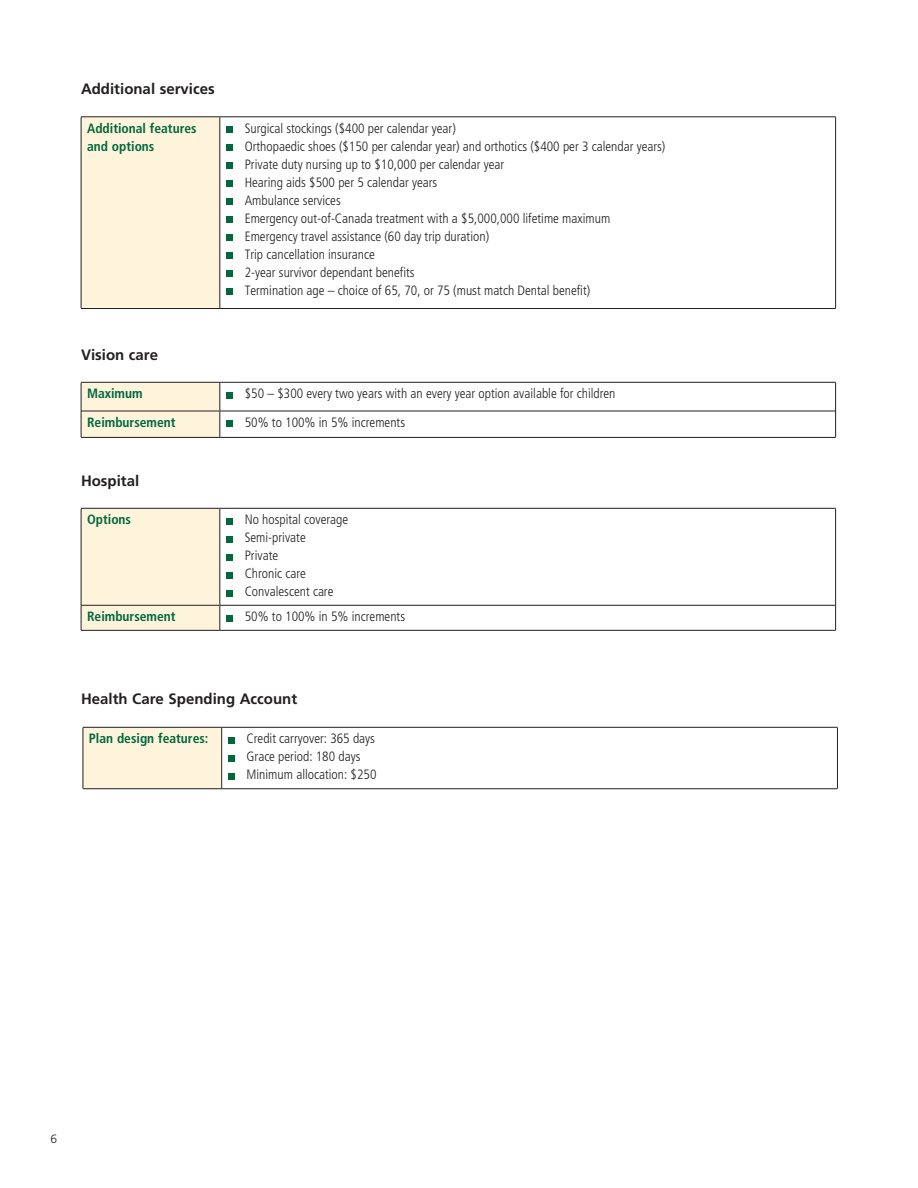
<style>
.page{position:relative;width:918px;height:1188px;background:#fff}
.page>*{position:absolute;margin:0;border:0;box-sizing:border-box;transform-origin:0 0}
.Text_Bold{font:700 15px "Frutiger";color:#231f20}
.Chart_-_Body{font:300 condensed 13.5px "Frutiger";color:#231f20}
.chart_table_body_bol{font:700 condensed 13.5px/18px "Frutiger";color:#00673e}
.t1{font:300 12px "Frutiger";color:#231f20}
</style>
<div class="page">
<div style="left:81px;top:117px;width:139px;height:192px;background:#fef4db"></div>
<hr style="left:81px;top:116px;width:139px;height:1px;background:#231f20">
<hr style="left:220px;top:116px;width:616px;height:1px;background:#231f20">
<hr style="left:81px;top:308px;width:139px;height:1px;background:#231f20">
<hr style="left:220px;top:308px;width:616px;height:1px;background:#231f20">
<hr style="left:81px;top:117px;width:1px;height:191px;background:#231f20">
<hr style="left:220px;top:117px;width:1px;height:191px;background:#231f20">
<hr style="left:835px;top:117px;width:1px;height:191px;background:#231f20">
<div style="left:226px;top:126px;width:7px;height:7px;background:#00673e"></div>
<div style="left:226px;top:144px;width:7px;height:7px;background:#00673e"></div>
<div style="left:226px;top:162px;width:7px;height:7px;background:#00673e"></div>
<div style="left:226px;top:180px;width:7px;height:7px;background:#00673e"></div>
<div style="left:226px;top:198px;width:7px;height:7px;background:#00673e"></div>
<div style="left:226px;top:216px;width:7px;height:7px;background:#00673e"></div>
<div style="left:226px;top:234px;width:7px;height:7px;background:#00673e"></div>
<div style="left:226px;top:252px;width:7px;height:7px;background:#00673e"></div>
<div style="left:226px;top:270px;width:7px;height:7px;background:#00673e"></div>
<div style="left:226px;top:288px;width:7px;height:7px;background:#00673e"></div>
<hr style="left:220px;top:382px;width:616px;height:1px;background:#231f20">
<hr style="left:220px;top:411px;width:616px;height:1px;background:#231f20">
<hr style="left:81px;top:437px;width:139px;height:1px;background:#231f20">
<hr style="left:220px;top:437px;width:616px;height:1px;background:#231f20">
<svg style="left:81px;top:382px;width:140px;height:55px;background:#f4ead2"></svg>
<svg style="left:835px;top:383px;width:1px;height:54px"></svg>
<div style="left:226px;top:392px;width:7px;height:6px;background:#00673e"></div>
<div style="left:226px;top:420px;width:7px;height:7px;background:#00673e"></div>
<hr style="left:220px;top:508px;width:616px;height:1px;background:#231f20">
<hr style="left:220px;top:605px;width:616px;height:1px;background:#231f20">
<hr style="left:81px;top:630px;width:139px;height:1px;background:#231f20">
<hr style="left:220px;top:630px;width:616px;height:1px;background:#231f20">
<hr style="left:835px;top:509px;width:1px;height:96px;background:#231f20">
<div style="left:81px;top:508px;width:140px;height:122px;background:#fef4db"></div>
<svg style="left:835px;top:605px;width:1px;height:25px"></svg>
<div style="left:226px;top:518px;width:7px;height:6px;background:#00673e"></div>
<div style="left:226px;top:536px;width:7px;height:6px;background:#00673e"></div>
<div style="left:226px;top:554px;width:7px;height:6px;background:#00673e"></div>
<div style="left:226px;top:572px;width:7px;height:6px;background:#00673e"></div>
<div style="left:226px;top:590px;width:7px;height:6px;background:#00673e"></div>
<div style="left:226px;top:615px;width:7px;height:6px;background:#00673e"></div>
<div style="left:83px;top:727px;width:139px;height:62px;background:#fef4db"></div>
<hr style="left:83px;top:727px;width:139px;height:1px;background:#231f20">
<hr style="left:222px;top:727px;width:616px;height:1px;background:#231f20">
<hr style="left:83px;top:788px;width:139px;height:1px;background:#231f20">
<hr style="left:222px;top:788px;width:616px;height:1px;background:#231f20">
<hr style="left:83px;top:728px;width:1px;height:60px;background:#231f20">
<hr style="left:221px;top:728px;width:1px;height:60px;background:#231f20">
<hr style="left:837px;top:728px;width:1px;height:60px;background:#231f20">
<svg style="left:228px;top:737px;width:6px;height:6px"></svg>
<svg style="left:228px;top:755px;width:6px;height:6px"></svg>
<svg style="left:228px;top:773px;width:6px;height:6px"></svg>
<p class="Text_Bold" style="left:81px;top:80px;width:135px">Additional services</p>
<p class="chart_table_body_bol" style="left:87px;top:119px;width:111px">Additional features and options</p>
<p class="Chart_-_Body" style="left:245px;top:121px;width:213px">Surgical stockings ($400 per calendar year)</p>
<p class="Chart_-_Body" style="left:245px;top:139px;width:422px">Orthopaedic shoes ($150 per calendar year) and orthotics ($400 per 3 calendar years)</p>
<p class="Chart_-_Body" style="left:245px;top:157px;width:261px">Private duty nursing up to $10,000 per calendar year</p>
<p class="Chart_-_Body" style="left:245px;top:175px;width:194px">Hearing aids $500 per 5 calendar years</p>
<p class="Chart_-_Body" style="left:245px;top:193px;width:98px">Ambulance services</p>
<p class="Chart_-_Body" style="left:245px;top:211px;width:367px">Emergency out-of-Canada treatment with a $5,000,000 lifetime maximum</p>
<p class="Chart_-_Body" style="left:245px;top:229px;width:246px">Emergency travel assistance (60 day trip duration)</p>
<p class="Chart_-_Body" style="left:245px;top:247px;width:132px">Trip cancellation insurance</p>
<p class="Chart_-_Body" style="left:245px;top:265px;width:172px">2-year survivor dependant benefits</p>
<p class="Chart_-_Body" style="left:245px;top:283px;width:347px">Termination age – choice of 65, 70, or 75 (must match Dental benefit)</p>
<p class="Text_Bold" style="left:81px;top:346px;width:79px">Vision care</p>
<p class="chart_table_body_bol" style="left:87px;top:385px;width:57px">Maximum</p>
<p class="Chart_-_Body" style="left:245px;top:386px;width:372px">$50 – $300 every two years with an every year option available for children</p>
<p class="chart_table_body_bol" style="left:87px;top:413px;width:90px">Reimbursement</p>
<p class="Chart_-_Body" style="left:245px;top:415px;width:162px">50% to 100% in 5% increments</p>
<p class="Text_Bold" style="left:81px;top:472px;width:60px">Hospital</p>
<p class="chart_table_body_bol" style="left:87px;top:511px;width:46px">Options</p>
<p class="Chart_-_Body" style="left:245px;top:512px;width:105px">No hospital coverage</p>
<p class="Chart_-_Body" style="left:245px;top:530px;width:63px">Semi-private</p>
<p class="Chart_-_Body" style="left:245px;top:548px;width:35px">Private</p>
<p class="Chart_-_Body" style="left:245px;top:566px;width:63px">Chronic care</p>
<p class="Chart_-_Body" style="left:245px;top:584px;width:90px">Convalescent care</p>
<p class="chart_table_body_bol" style="left:87px;top:608px;width:90px">Reimbursement</p>
<p class="Chart_-_Body" style="left:245px;top:609px;width:162px">50% to 100% in 5% increments</p>
<p class="Text_Bold" style="left:81px;top:690px;width:218px">Health Care Spending Account</p>
<p class="chart_table_body_bol" style="left:89px;top:730px;width:121px">Plan design features:</p>
<p class="Chart_-_Body" style="left:247px;top:731px;width:130px">Credit carryover: 365 days</p>
<p class="Chart_-_Body" style="left:247px;top:749px;width:115px">Grace period: 180 days</p>
<p class="Chart_-_Body" style="left:247px;top:767px;width:131px">Minimum allocation: $250</p>
<p class="t1" style="left:51px;top:1132px;width:8px">6</p>
</div>
